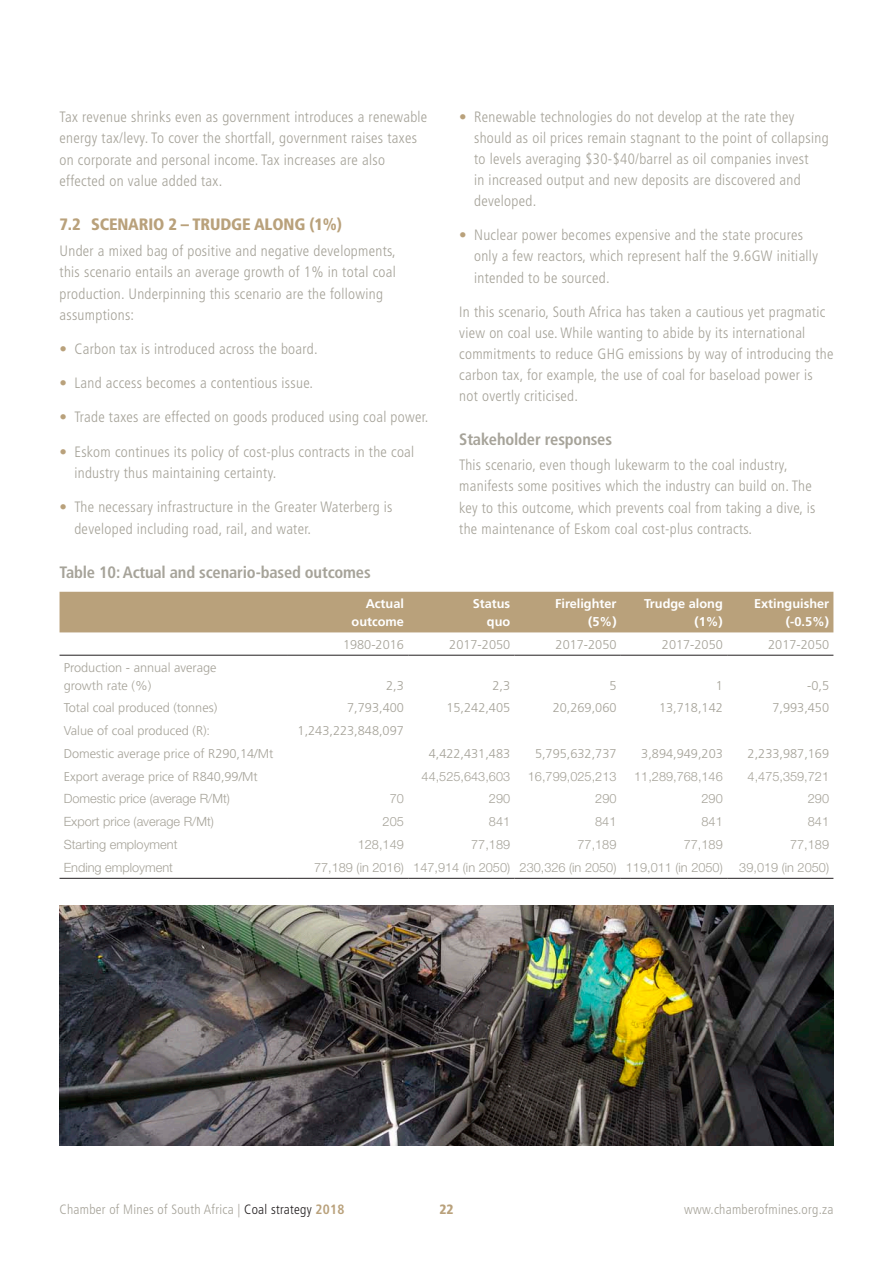
<style>
.page{position:relative;width:893px;height:1263px;background:#fff}
.page>*{position:absolute;margin:0;border:0;box-sizing:border-box;transform-origin:0 0}
.Heading_3{font:700 condensed 16.5px "Frutiger";letter-spacing:-.01em;color:#a6a399}
.Heading_2{font:900 condensed 16.5px "Frutiger";letter-spacing:-.01em;color:#b9a17b}
.Body_copy_condensed{font:300 condensed 15px/21.1px "Frutiger";letter-spacing:.02em;color:#a6a399}
.t1{font:300 condensed 13.5px "Frutiger";letter-spacing:.02em;color:#a6a399}
.t2{font:900 condensed 13.5px "Frutiger";color:#b9a17b}
.Body_copy{font:300 12.75px/18px "Frutiger";color:#a6a399}
.Body_copy-2{font:300 12.75px "Helvetica Neue";color:#a6a399}
.Body_copy-3{font:700 12.75px/18px "Frutiger";color:#fff;text-align:right}
.s1{color:#b9a17b}
.s2{color:#231f20}
.s3{font-weight:700;color:#b9a17b}
</style>
<div class="page">
<div style="left:60px;top:592px;width:773px;height:40px;background:#b9a17b"></div>
<hr style="left:60px;top:655px;width:227px;height:1px;background:#231f20">
<hr style="left:287px;top:655px;width:121px;height:1px;background:#231f20">
<hr style="left:408px;top:655px;width:106px;height:1px;background:#231f20">
<hr style="left:514px;top:655px;width:107px;height:1px;background:#231f20">
<hr style="left:621px;top:655px;width:106px;height:1px;background:#231f20">
<hr style="left:727px;top:655px;width:106px;height:1px;background:#231f20">
<hr style="left:60px;top:878px;width:227px;height:1px;background:#231f20">
<hr style="left:287px;top:878px;width:121px;height:1px;background:#231f20">
<hr style="left:408px;top:878px;width:106px;height:1px;background:#231f20">
<hr style="left:514px;top:878px;width:107px;height:1px;background:#231f20">
<hr style="left:621px;top:878px;width:106px;height:1px;background:#231f20">
<hr style="left:727px;top:878px;width:106px;height:1px;background:#231f20">
<img style="left:60px;top:906px;width:773px;height:240px">
<p class="Body_copy_condensed" style="left:60px;top:106px;width:369px">Tax revenue shrinks even as government introduces a renewable energy tax/levy. To cover the shortfall, government raises taxes on corporate and personal income. Tax increases are also effected on value added tax.</p>
<p class="Heading_2" style="left:60px;top:214px;width:284px">7.2 SCENARIO 2 – TRUDGE ALONG (1%)</p>
<p class="Body_copy_condensed" style="left:60px;top:240px;width:338px">Under a mixed bag of positive and negative developments, this scenario entails an average growth of 1% in total coal production. Underpinning this scenario are the following assumptions:</p>
<p class="Body_copy_condensed" style="left:60px;top:339px;width:260px"><span class="s1">•</span> Carbon tax is introduced across the board.</p>
<p class="Body_copy_condensed" style="left:60px;top:373px;width:255px"><span class="s1">•</span> Land access becomes a contentious issue.</p>
<p class="Body_copy_condensed" style="left:60px;top:407px;width:370px"><span class="s1">•</span> Trade taxes are effected on goods produced using coal power.</p>
<p class="Body_copy_condensed" style="left:74px;top:441px;width:341px;text-indent:-15px"><span class="s1">•</span> Eskom continues its policy of cost-plus contracts in the coal industry thus maintaining certainty.</p>
<p class="Body_copy_condensed" style="left:74px;top:497px;width:320px;text-indent:-15px"><span class="s1">•</span> The necessary infrastructure in the Greater Waterberg is developed including road, rail, and water.</p>
<p class="Heading_3" style="left:60px;top:562px;width:313px">Table 10: Actual and scenario-based outcomes</p>
<p class="Body_copy_condensed" style="left:474px;top:106px;width:356px;text-indent:-15px"><span class="s1">•</span> Renewable technologies do not develop at the rate they should as oil prices remain stagnant to the point of collapsing to levels averaging $30-$40/barrel as oil companies invest<br>in increased output and new deposits are discovered and developed.</p>
<p class="Body_copy_condensed" style="left:474px;top:225px;width:345px;text-indent:-15px"><span class="s1">•</span> Nuclear power becomes expensive and the state procures only a few reactors, which represent half the 9.6GW initially intended to be sourced.</p>
<p class="Body_copy_condensed" style="left:459px;top:301px;width:376px">In this scenario, South Africa has taken a cautious yet pragmatic view on coal use. While wanting to abide by its international commitments to reduce GHG emissions by way of introducing the carbon tax, for example, the use of coal for baseload power is not overtly criticised.</p>
<p class="Heading_3" style="left:459px;top:429px;width:154px">Stakeholder responses</p>
<p class="Body_copy_condensed" style="left:459px;top:455px;width:358px">This scenario, even though lukewarm to the coal industry, manifests some positives which the industry can build on. The key to this outcome, which prevents coal from taking a dive, is the maintenance of Eskom coal cost-plus contracts.</p>
<p class="Body_copy" style="left:64px;top:658px;width:154px">Production - annual average growth rate (%)</p>
<p class="Body_copy-3" style="left:352px;top:594px;width:54px">Actual outcome</p>
<p class="Body_copy-3" style="left:473px;top:594px;width:39px">Status quo</p>
<p class="Body_copy-3" style="left:555px;top:594px;width:63px">Firelighter (5%)</p>
<p class="Body_copy-3" style="left:644px;top:594px;width:80px">Trudge along (1%)</p>
<p class="Body_copy-3" style="left:754px;top:594px;width:77px">Extinguisher (-0.5%)</p>
<p class="Body_copy" style="left:343px;top:635px;width:62px">1980-2016</p>
<p class="Body_copy" style="left:449px;top:635px;width:62px">2017-2050</p>
<p class="Body_copy" style="left:556px;top:635px;width:62px">2017-2050</p>
<p class="Body_copy" style="left:662px;top:635px;width:62px">2017-2050</p>
<p class="Body_copy" style="left:768px;top:635px;width:62px">2017-2050</p>
<p class="Body_copy" style="left:386px;top:676px;width:19px">2,3</p>
<p class="Body_copy" style="left:492px;top:676px;width:19px">2,3</p>
<p class="Body_copy" style="left:609px;top:676px;width:9px">5</p>
<p class="Body_copy" style="left:716px;top:676px;width:9px">1</p>
<p class="Body_copy" style="left:807px;top:676px;width:23px">-0,5</p>
<p class="Body_copy" style="left:64px;top:699px;width:155px">Total coal produced (tonnes)</p>
<p class="Body_copy" style="left:347px;top:699px;width:58px">7,793,400</p>
<p class="Body_copy" style="left:446px;top:699px;width:65px">15,242,405</p>
<p class="Body_copy" style="left:553px;top:699px;width:65px">20,269,060</p>
<p class="Body_copy" style="left:659px;top:699px;width:65px">13,718,142</p>
<p class="Body_copy" style="left:772px;top:699px;width:58px">7,993,450</p>
<p class="Body_copy" style="left:64px;top:722px;width:148px">Value of coal produced (R):</p>
<p class="Body_copy" style="left:298px;top:722px;width:108px">1,243,223,848,097</p>
<p class="Body_copy" style="left:64px;top:744px;width:211px">Domestic average price of R290,14/Mt</p>
<p class="Body_copy" style="left:429px;top:744px;width:83px">4,422,431,483</p>
<p class="Body_copy" style="left:535px;top:744px;width:83px">5,795,632,737</p>
<p class="Body_copy" style="left:641px;top:744px;width:83px">3,894,949,203</p>
<p class="Body_copy" style="left:748px;top:744px;width:83px">2,233,987,169</p>
<p class="Body_copy" style="left:64px;top:767px;width:196px">Export average price of R840,99/Mt</p>
<p class="Body_copy-2" style="left:422px;top:768px;width:90px">44,525,643,603</p>
<p class="Body_copy-2" style="left:528px;top:768px;width:90px">16,799,025,213</p>
<p class="Body_copy-2" style="left:634px;top:768px;width:90px">11,289,768,146</p>
<p class="Body_copy-2" style="left:748px;top:768px;width:83px">4,475,359,721</p>
<p class="Body_copy-2" style="left:64px;top:791px;width:168px">Domestic price (average R/Mt)</p>
<p class="Body_copy-2" style="left:390px;top:791px;width:16px">70</p>
<p class="Body_copy-2" style="left:489px;top:791px;width:23px">290</p>
<p class="Body_copy-2" style="left:595px;top:791px;width:23px">290</p>
<p class="Body_copy-2" style="left:701px;top:791px;width:23px">290</p>
<p class="Body_copy-2" style="left:808px;top:791px;width:23px">290</p>
<p class="Body_copy-2" style="left:64px;top:814px;width:152px">Export price (average R/Mt)</p>
<p class="Body_copy-2" style="left:383px;top:814px;width:23px">205</p>
<p class="Body_copy-2" style="left:489px;top:814px;width:23px">841</p>
<p class="Body_copy-2" style="left:595px;top:814px;width:23px">841</p>
<p class="Body_copy-2" style="left:701px;top:814px;width:23px">841</p>
<p class="Body_copy-2" style="left:808px;top:814px;width:23px">841</p>
<p class="Body_copy-2" style="left:64px;top:837px;width:115px">Starting employment</p>
<p class="Body_copy-2" style="left:358px;top:837px;width:48px">128,149</p>
<p class="Body_copy-2" style="left:471px;top:837px;width:40px">77,189</p>
<p class="Body_copy-2" style="left:577px;top:837px;width:40px">77,189</p>
<p class="Body_copy-2" style="left:684px;top:837px;width:40px">77,189</p>
<p class="Body_copy-2" style="left:790px;top:837px;width:40px">77,189</p>
<p class="Body_copy-2" style="left:64px;top:859px;width:111px">Ending employment</p>
<p class="Body_copy-2" style="left:314px;top:859px;width:91px">77,189 (in 2016)</p>
<p class="Body_copy-2" style="left:413px;top:859px;width:98px">147,914 (in 2050)</p>
<p class="Body_copy-2" style="left:520px;top:859px;width:98px">230,326 (in 2050)</p>
<p class="Body_copy-2" style="left:626px;top:859px;width:98px">119,011 (in 2050)</p>
<p class="Body_copy-2" style="left:739px;top:859px;width:91px">39,019 (in 2050)</p>
<p class="t1" style="left:60px;top:1202px;width:286px">Chamber of Mines of South Africa | <span class="s2">Coal strategy</span> <span class="s3">2018</span></p>
<p class="t2" style="left:439px;top:1201px;width:16px">22</p>
<p class="t1" style="left:684px;top:1202px;width:151px">www.chamberofmines.org.za</p>
</div>
